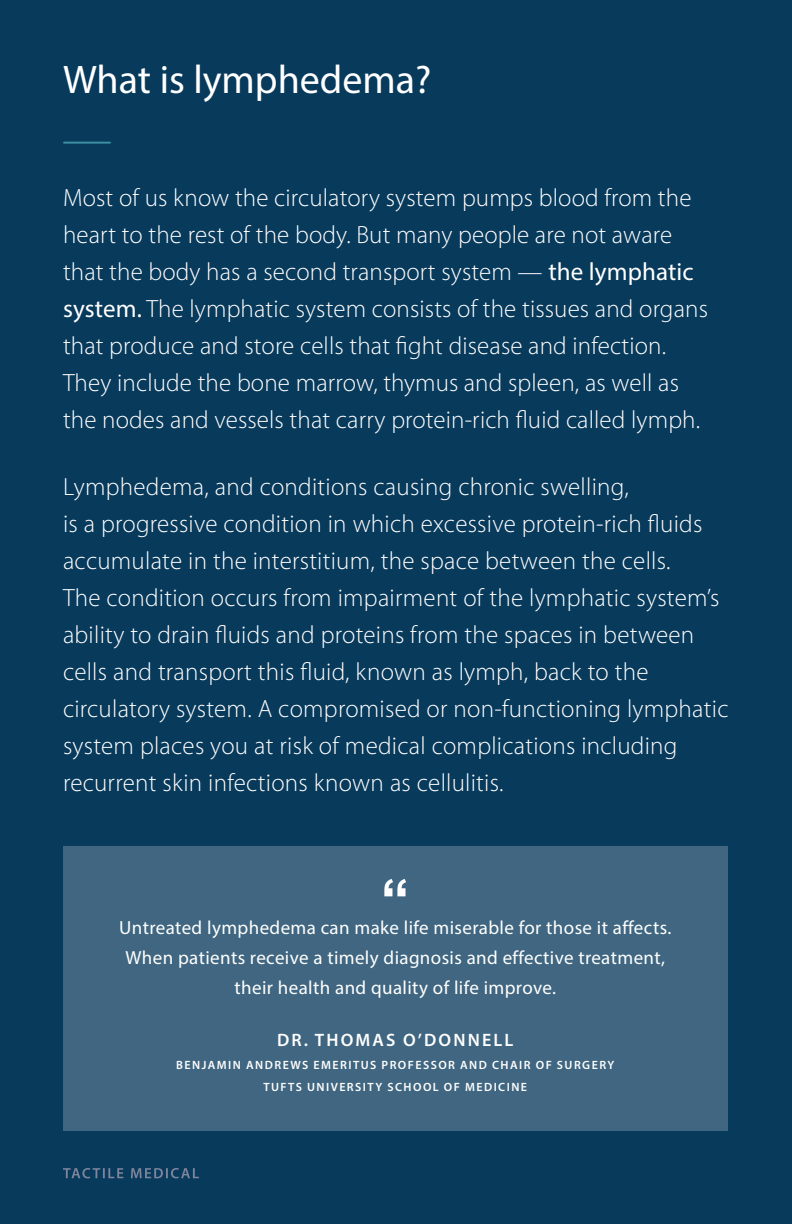
<style>
.page{position:relative;width:792px;height:1224px;background:#083a5c}
.page>*{position:absolute;margin:0;border:0;box-sizing:border-box;transform-origin:0 0}
.t1{font:40px "Myriad Pro";color:#fff}
.t2{font:300 25px/37px "Myriad Pro";letter-spacing:.01em;color:#fff}
.t3{font:19px/30px "Myriad Pro";letter-spacing:.02em;color:#fff;text-align:center}
.t4{font:600 18px "Myriad Pro";letter-spacing:.12em;color:#fff}
.t5{font:600 12px/22.4px "Myriad Pro";letter-spacing:.12em;color:#fff;text-align:center}
.s1{font-weight:400}
</style>
<div class="page">
<hr style="left:64px;top:142px;width:46px;height:2px;background:#3a8ea0">
<svg style="left:63px;top:1168px;width:136px;height:10px"></svg>
<div style="left:63px;top:846px;width:665px;height:285px;background:#406681"></div>
<h1 class="t1" style="left:63px;top:55px;width:370px">What is lymphedema?</h1>
<p class="t2" style="left:63px;top:179px;width:647px">Most of us know the circulatory system pumps blood from the heart to the rest of the body. But many people are not aware that the body has a second transport system — <span class="s1">the lymphatic system.</span> The lymphatic system consists of the tissues and organs that produce and store cells that fight disease and infection.<br>They include the bone marrow, thymus and spleen, as well as the nodes and vessels that carry protein-rich fluid called lymph.</p>
<p class="t2" style="left:63px;top:468px;width:667px">Lymphedema, and conditions causing chronic swelling,<br>is a progressive condition in which excessive protein-rich fluids accumulate in the interstitium, the space between the cells.<br>The condition occurs from impairment of the lymphatic system’s ability to drain fluids and proteins from the spaces in between cells and transport this fluid, known as lymph, back to the circulatory system. A compromised or non-functioning lymphatic system places you at risk of medical complications including recurrent skin infections known as cellulitis.</p>
<p class="t3" style="left:119px;top:912px;width:554px">Untreated lymphedema can make life miserable for those it affects.<br>When patients receive a timely diagnosis and effective treatment, their health and quality of life improve.</p>
<p class="t4" style="left:277px;top:1029px;width:238px">DR. THOMAS O’DONNELL</p>
<p class="t5" style="left:176px;top:1053px;width:440px">BENJAMIN ANDREWS EMERITUS PROFESSOR AND CHAIR OF SURGERY<br>TUFTS UNIVERSITY SCHOOL OF MEDICINE</p>
</div>
